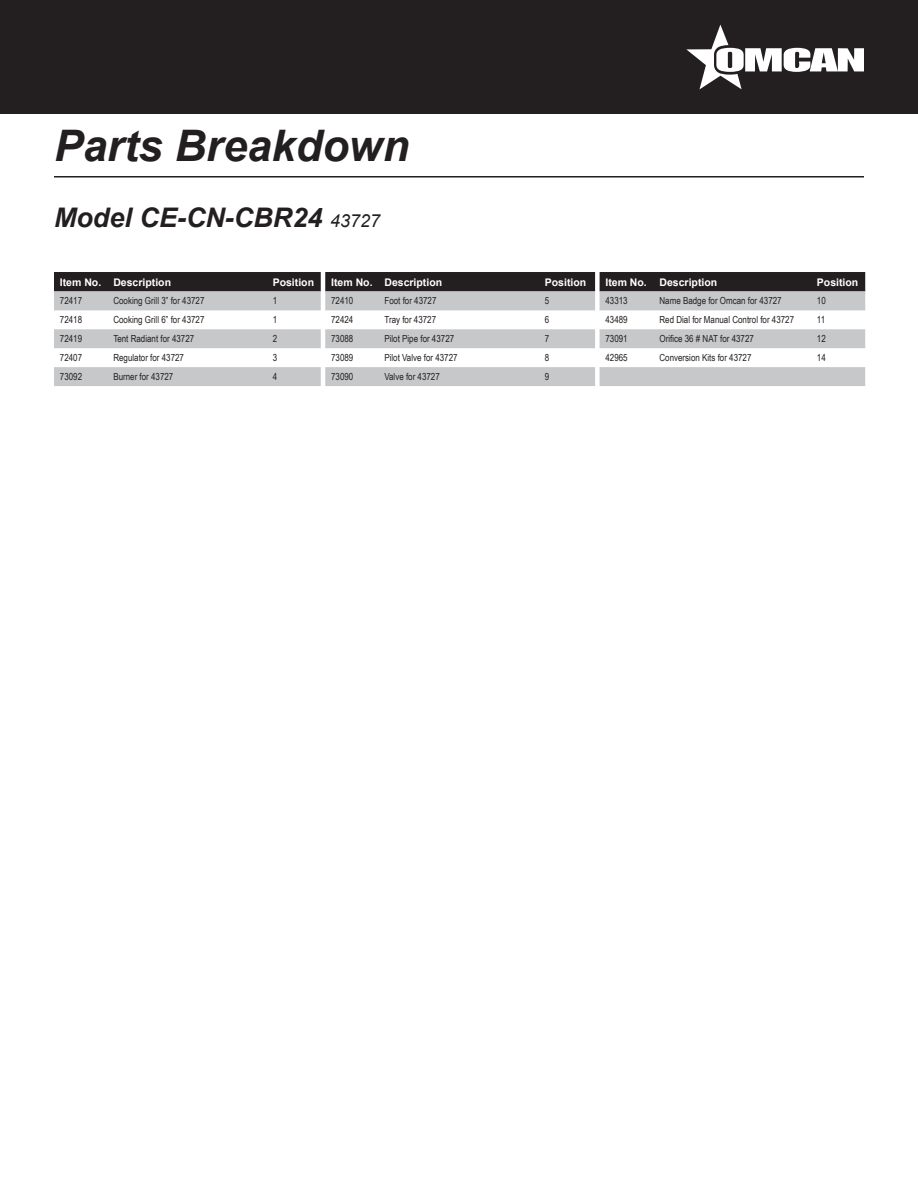
<style>
.page{position:relative;width:918px;height:1188px;background:#fff}
.page>*{position:absolute;margin:0;border:0;box-sizing:border-box;transform-origin:0 0}
.t1{font:italic 700 43.5px "Arial";color:#231f20}
.t2{font:italic 700 27px "Arial";color:#231f20}
.t3{font:700 10.5px "Arial";color:#fff}
.t4{font:9.75px "Arial Narrow";color:#231f20}
.s1{font-weight:400;font-size:18px}
</style>
<div class="page">
<div style="left:0;top:0;width:918px;height:114px;background:#231f20"></div>
<svg style="left:686px;top:25px;width:178px;height:64px"></svg>
<hr style="left:54px;top:176px;width:810px;height:2px;background:#231f20">
<div style="left:54px;top:272px;width:811px;height:19px;background:#231f20"></div>
<svg style="left:54px;top:291px;width:811px;height:95px;fill:#c7c8ca"></svg>
<p class="t1" style="left:54px;top:116px;width:357px">Parts Breakdown</p>
<p class="t2" style="left:54px;top:200px;width:328px">Model CE-CN-CBR24 <span class="s1">43727</span></p>
<p class="t3" style="left:60px;top:274px;width:43px">Item No.</p>
<p class="t3" style="left:113px;top:274px;width:59px">Description</p>
<p class="t3" style="left:273px;top:274px;width:43px">Position</p>
<p class="t3" style="left:331px;top:274px;width:43px">Item No.</p>
<p class="t3" style="left:384px;top:274px;width:59px">Description</p>
<p class="t3" style="left:545px;top:274px;width:43px">Position</p>
<p class="t3" style="left:605px;top:274px;width:43px">Item No.</p>
<p class="t3" style="left:660px;top:274px;width:59px">Description</p>
<p class="t3" style="left:817px;top:274px;width:43px">Position</p>
<p class="t4" style="left:60px;top:294px;width:24px">72417</p>
<p class="t4" style="left:113px;top:294px;width:93px">Cooking Grill 3” for 43727</p>
<p class="t4" style="left:273px;top:294px;width:6px">1</p>
<p class="t4" style="left:331px;top:294px;width:24px">72410</p>
<p class="t4" style="left:384px;top:294px;width:54px">Foot for 43727</p>
<p class="t4" style="left:545px;top:294px;width:6px">5</p>
<p class="t4" style="left:605px;top:294px;width:24px">43313</p>
<p class="t4" style="left:660px;top:294px;width:124px">Name Badge for Omcan for 43727</p>
<p class="t4" style="left:817px;top:294px;width:10px">10</p>
<p class="t4" style="left:60px;top:313px;width:24px">72418</p>
<p class="t4" style="left:113px;top:313px;width:93px">Cooking Grill 6” for 43727</p>
<p class="t4" style="left:273px;top:313px;width:6px">1</p>
<p class="t4" style="left:331px;top:313px;width:24px">72424</p>
<p class="t4" style="left:384px;top:313px;width:53px">Tray for 43727</p>
<p class="t4" style="left:545px;top:313px;width:6px">6</p>
<p class="t4" style="left:605px;top:313px;width:24px">43489</p>
<p class="t4" style="left:660px;top:313px;width:136px">Red Dial for Manual Control for 43727</p>
<p class="t4" style="left:817px;top:313px;width:10px">11</p>
<p class="t4" style="left:60px;top:332px;width:24px">72419</p>
<p class="t4" style="left:113px;top:332px;width:82px">Tent Radiant for 43727</p>
<p class="t4" style="left:273px;top:332px;width:6px">2</p>
<p class="t4" style="left:331px;top:332px;width:24px">73088</p>
<p class="t4" style="left:384px;top:332px;width:71px">Pilot Pipe for 43727</p>
<p class="t4" style="left:545px;top:332px;width:6px">7</p>
<p class="t4" style="left:605px;top:332px;width:24px">73091</p>
<p class="t4" style="left:660px;top:332px;width:96px">Orifice 36 # NAT for 43727</p>
<p class="t4" style="left:817px;top:332px;width:10px">12</p>
<p class="t4" style="left:60px;top:351px;width:24px">72407</p>
<p class="t4" style="left:113px;top:351px;width:72px">Regulator for 43727</p>
<p class="t4" style="left:273px;top:351px;width:6px">3</p>
<p class="t4" style="left:331px;top:351px;width:24px">73089</p>
<p class="t4" style="left:384px;top:351px;width:75px">Pilot Valve for 43727</p>
<p class="t4" style="left:545px;top:351px;width:6px">8</p>
<p class="t4" style="left:605px;top:351px;width:24px">42965</p>
<p class="t4" style="left:660px;top:351px;width:93px">Conversion Kits for 43727</p>
<p class="t4" style="left:817px;top:351px;width:10px">14</p>
<p class="t4" style="left:60px;top:370px;width:24px">73092</p>
<p class="t4" style="left:113px;top:370px;width:62px">Burner for 43727</p>
<p class="t4" style="left:273px;top:370px;width:6px">4</p>
<p class="t4" style="left:331px;top:370px;width:24px">73090</p>
<p class="t4" style="left:384px;top:370px;width:57px">Valve for 43727</p>
<p class="t4" style="left:545px;top:370px;width:6px">9</p>
</div>
